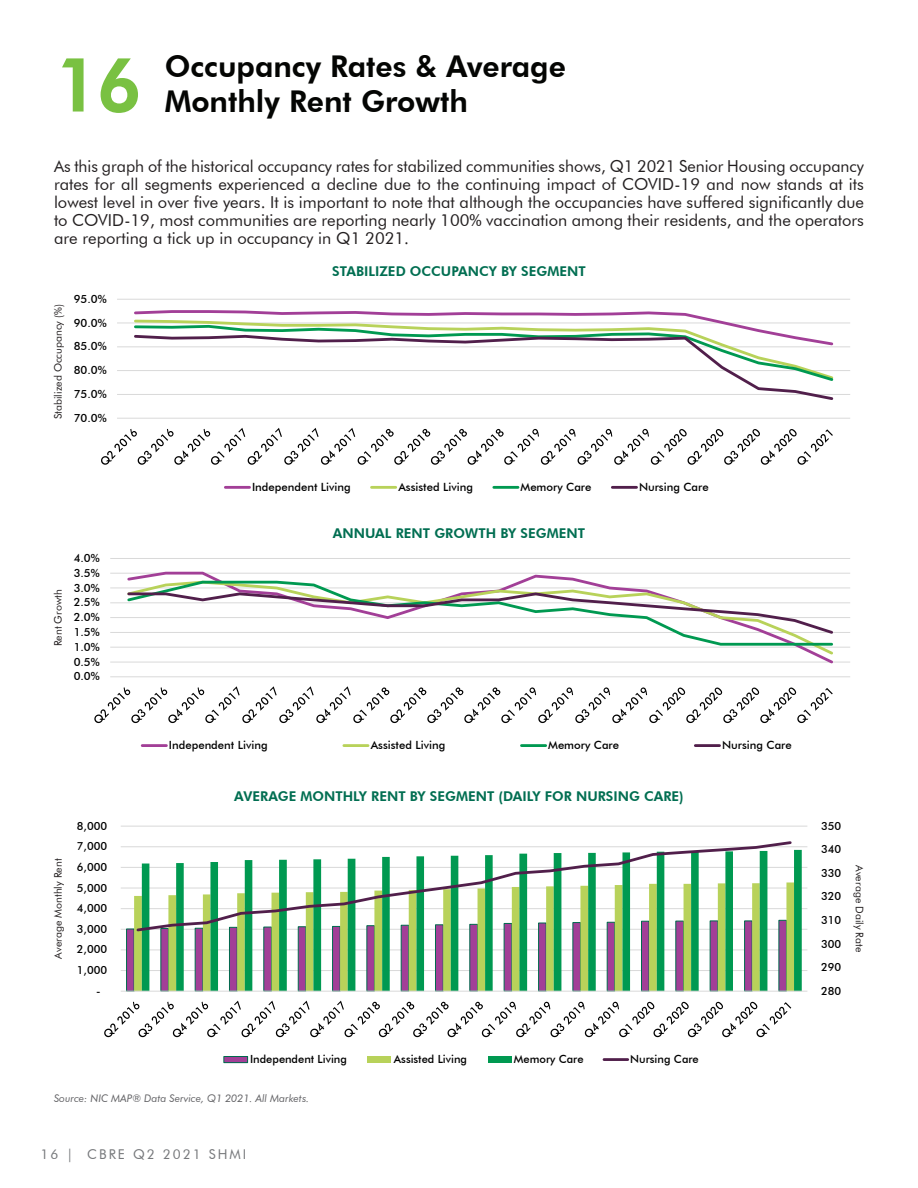
<style>
.page{position:relative;width:918px;height:1188px;background:#fff}
.page>*{position:absolute;margin:0;border:0;box-sizing:border-box;transform-origin:0 0}
.t1{font:800 75px "Futura BT";color:#79c142}
.SHMI_Q3_2020_Title{font:800 30px/34.5px "Futura BT";color:#040503}
.SHMI_Q3_2020_Copy{font:16.5px/18px "Futura BT";color:#231f20;text-align:justify}
.SHMI_Q3_2020_Chart_T{font:800 13.5px "Futura BT";color:#006e51}
.t2{font:13.5px "Futura BT";letter-spacing:.15em;color:#76787b}
.t3{font:500 11.4px "Futura BT";color:#000}
.t4{font:500 11.25px "Futura BT";color:#000}
.t5{font:10.5px "Futura BT";color:#231f20}
.SHMI_Q3_2020_Source{font:italic 10.5px "Futura BT";color:#636366}
</style>
<div class="page">
<hr style="left:117px;top:394px;width:733px;height:1px;background:#d9d9d9">
<hr style="left:117px;top:370px;width:733px;height:1px;background:#d9d9d9">
<hr style="left:117px;top:346px;width:733px;height:1px;background:#d9d9d9">
<hr style="left:117px;top:322px;width:733px;height:1px;background:#d9d9d9">
<hr style="left:117px;top:299px;width:733px;height:1px;background:#d9d9d9">
<hr style="left:117px;top:418px;width:733px;height:1px;background:#d9d9d9">
<svg style="left:132px;top:310px;width:703px;height:23px"></svg>
<svg style="left:132px;top:333px;width:703px;height:67px"></svg>
<svg style="left:101px;top:428px;width:732px;height:37px"></svg>
<hr style="left:225px;top:486px;width:25px;height:3px;background:#a23f97">
<hr style="left:372px;top:486px;width:24px;height:3px;background:#b8d25a">
<hr style="left:494px;top:486px;width:24px;height:3px;background:#009951">
<hr style="left:612px;top:486px;width:25px;height:3px;background:#511f4b">
<hr style="left:110px;top:662px;width:740px;height:1px;background:#d9d9d9">
<hr style="left:110px;top:647px;width:740px;height:1px;background:#d9d9d9">
<hr style="left:110px;top:632px;width:740px;height:1px;background:#d9d9d9">
<hr style="left:110px;top:617px;width:740px;height:1px;background:#d9d9d9">
<hr style="left:110px;top:602px;width:740px;height:1px;background:#d9d9d9">
<hr style="left:110px;top:587px;width:740px;height:1px;background:#d9d9d9">
<hr style="left:110px;top:573px;width:740px;height:1px;background:#d9d9d9">
<hr style="left:110px;top:558px;width:740px;height:1px;background:#d9d9d9">
<hr style="left:110px;top:676px;width:740px;height:1px;background:#d9d9d9">
<svg style="left:126px;top:571px;width:709px;height:93px"></svg>
<svg style="left:125px;top:647px;width:710px;height:10px"></svg>
<svg style="left:125px;top:579px;width:710px;height:68px"></svg>
<svg style="left:126px;top:591px;width:709px;height:45px"></svg>
<svg style="left:94px;top:686px;width:739px;height:37px"></svg>
<hr style="left:142px;top:744px;width:24px;height:3px;background:#a23f97">
<hr style="left:344px;top:744px;width:24px;height:3px;background:#b8d25a">
<hr style="left:521px;top:744px;width:25px;height:3px;background:#009951">
<hr style="left:695px;top:744px;width:25px;height:3px;background:#511f4b">
<hr style="left:121px;top:970px;width:686px;height:1px;background:#d9d9d9">
<hr style="left:121px;top:949px;width:686px;height:1px;background:#d9d9d9">
<hr style="left:121px;top:929px;width:686px;height:1px;background:#d9d9d9">
<hr style="left:121px;top:908px;width:686px;height:1px;background:#d9d9d9">
<hr style="left:121px;top:888px;width:686px;height:1px;background:#d9d9d9">
<hr style="left:121px;top:867px;width:686px;height:1px;background:#d9d9d9">
<hr style="left:121px;top:846px;width:686px;height:1px;background:#d9d9d9">
<hr style="left:121px;top:826px;width:686px;height:1px;background:#d9d9d9">
<svg style="left:142px;top:850px;width:660px;height:141px"></svg>
<hr style="left:121px;top:991px;width:686px;height:1px;background:#d9d9d9">
<svg style="left:135px;top:841px;width:658px;height:92px"></svg>
<svg style="left:104px;top:1001px;width:687px;height:36px"></svg>
<div style="left:224px;top:1057px;width:24px;height:6px;background:#a23f97"></div>
<div style="left:223px;top:1056px;width:25px;height:7px;border:1px solid #006a4d"></div>
<div style="left:368px;top:1057px;width:23px;height:6px;background:#b8d25a"></div>
<div style="left:488px;top:1057px;width:23px;height:6px;background:#009951"></div>
<hr style="left:604px;top:1058px;width:24px;height:3px;background:#511f4b">
<h1 class="t1" style="left:54px;top:39px;width:90px">16</h1>
<p class="SHMI_Q3_2020_Title" style="left:165px;top:49px;width:403px">Occupancy Rates &amp; Average<br>Monthly Rent Growth</p>
<p class="SHMI_Q3_2020_Copy" style="left:54px;top:157px;width:811px">As this graph of the historical occupancy rates for stabilized communities shows, Q1 2021 Senior Housing occupancy rates for all segments experienced a decline due to the continuing impact of COVID-19 and now stands at its lowest level in over five years. It is important to note that although the occupancies have suffered significantly due to COVID-19, most communities are reporting nearly 100% vaccination among their residents, and the operators are reporting a tick up in occupancy in Q1 2021.</p>
<p class="t5" style="left:52px;top:419px;width:117px;rotate:-90deg">Stabilized Occupancy (%)</p>
<p class="t3" style="left:74px;top:292px;width:35px">95.0%</p>
<p class="t3" style="left:74px;top:316px;width:35px">90.0%</p>
<p class="t3" style="left:74px;top:339px;width:35px">85.0%</p>
<p class="t3" style="left:74px;top:363px;width:35px">80.0%</p>
<p class="t3" style="left:74px;top:387px;width:35px">75.0%</p>
<p class="t3" style="left:74px;top:411px;width:35px">70.0%</p>
<p class="t5" style="left:52px;top:646px;width:58px;rotate:-90deg">Rent Growth</p>
<p class="t4" style="left:74px;top:551px;width:28px">4.0%</p>
<p class="t4" style="left:74px;top:566px;width:28px">3.5%</p>
<p class="t4" style="left:74px;top:581px;width:28px">3.0%</p>
<p class="t4" style="left:74px;top:595px;width:28px">2.5%</p>
<p class="t4" style="left:74px;top:610px;width:28px">2.0%</p>
<p class="t4" style="left:74px;top:625px;width:28px">1.5%</p>
<p class="t4" style="left:74px;top:640px;width:28px">1.0%</p>
<p class="t4" style="left:74px;top:655px;width:28px">0.5%</p>
<p class="t4" style="left:74px;top:669px;width:28px">0.0%</p>
<p class="t4" style="left:77px;top:819px;width:32px">8,000</p>
<p class="t4" style="left:77px;top:839px;width:32px">7,000</p>
<p class="SHMI_Q3_2020_Chart_T" style="left:332px;top:263px;width:255px">STABILIZED OCCUPANCY BY SEGMENT</p>
<p class="t3" style="left:252px;top:480px;width:100px">Independent Living</p>
<p class="t3" style="left:398px;top:480px;width:76px">Assisted Living</p>
<p class="t3" style="left:521px;top:480px;width:72px">Memory Care</p>
<p class="t3" style="left:639px;top:480px;width:71px">Nursing Care</p>
<p class="SHMI_Q3_2020_Chart_T" style="left:333px;top:525px;width:254px">ANNUAL RENT GROWTH BY SEGMENT</p>
<p class="t4" style="left:169px;top:738px;width:100px">Independent Living</p>
<p class="t4" style="left:371px;top:738px;width:76px">Assisted Living</p>
<p class="t4" style="left:548px;top:738px;width:72px">Memory Care</p>
<p class="t4" style="left:722px;top:738px;width:71px">Nursing Care</p>
<p class="SHMI_Q3_2020_Chart_T" style="left:234px;top:788px;width:451px">AVERAGE MONTHLY RENT BY SEGMENT (DAILY FOR NURSING CARE)</p>
<p class="t4" style="left:821px;top:819px;width:22px">350</p>
<p class="t4" style="left:821px;top:842px;width:22px">340</p>
<p class="t5" style="left:52px;top:959px;width:101px;rotate:-90deg">Average Monthly Rent</p>
<p class="t5" style="left:866px;top:865px;width:88px;rotate:90deg">Average Daily Rate</p>
<p class="t4" style="left:77px;top:860px;width:32px">6,000</p>
<p class="t4" style="left:821px;top:866px;width:22px">330</p>
<p class="t4" style="left:77px;top:881px;width:32px">5,000</p>
<p class="t4" style="left:821px;top:890px;width:22px">320</p>
<p class="t4" style="left:77px;top:901px;width:32px">4,000</p>
<p class="t4" style="left:821px;top:913px;width:22px">310</p>
<p class="t4" style="left:77px;top:922px;width:32px">3,000</p>
<p class="t4" style="left:821px;top:937px;width:22px">300</p>
<p class="t4" style="left:77px;top:943px;width:32px">2,000</p>
<p class="t4" style="left:77px;top:963px;width:32px">1,000</p>
<p class="t4" style="left:96px;top:984px;width:6px">-</p>
<p class="t4" style="left:250px;top:1052px;width:98px">Independent Living</p>
<p class="t4" style="left:394px;top:1052px;width:75px">Assisted Living</p>
<p class="t4" style="left:514px;top:1052px;width:71px">Memory Care</p>
<p class="t4" style="left:630px;top:1052px;width:70px">Nursing Care</p>
<p class="SHMI_Q3_2020_Source" style="left:54px;top:1092px;width:257px">Source: NIC MAP® Data Service, Q1 2021. All Markets.</p>
<p class="t2" style="left:40px;top:1146px;width:207px">16 | CBRE Q2 2021 SHMI</p>
<p class="t4" style="left:821px;top:960px;width:22px">290</p>
<p class="t4" style="left:821px;top:984px;width:22px">280</p>
</div>
